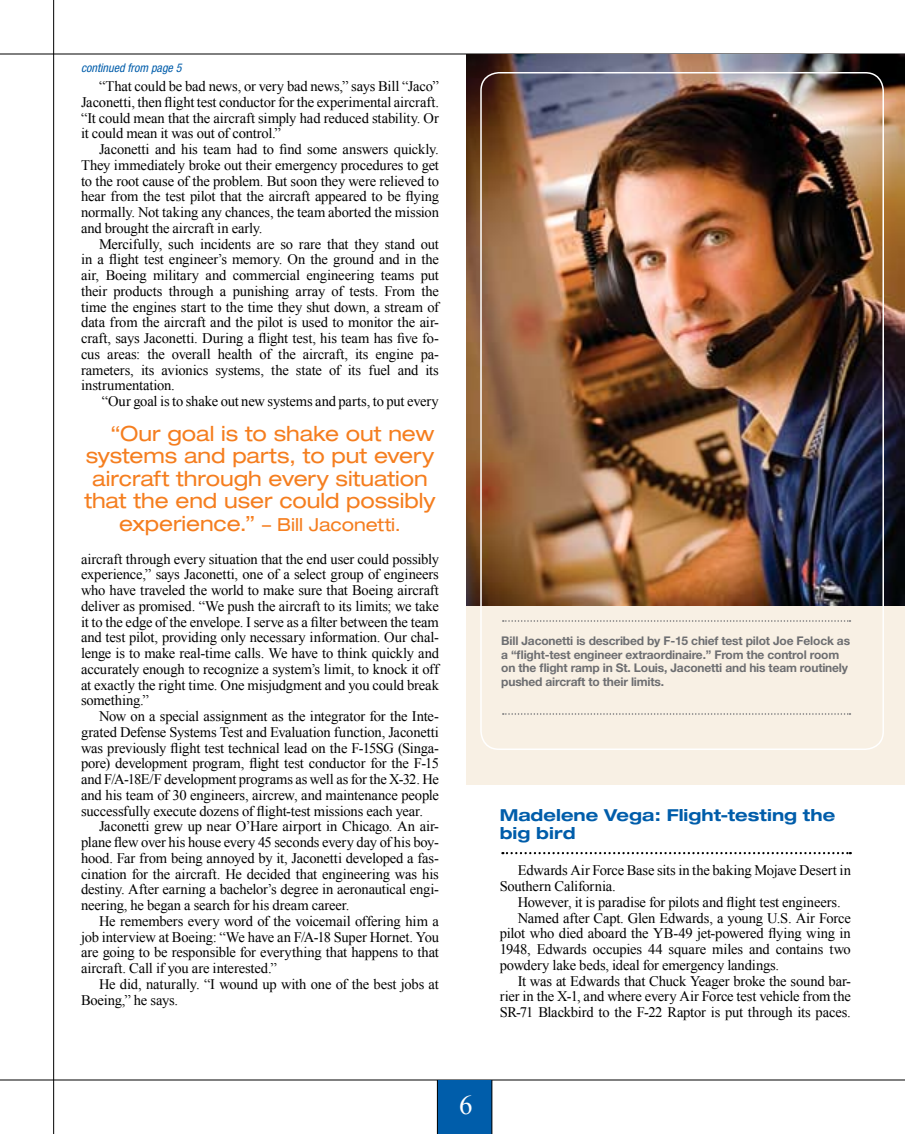
<style>
.page{position:relative;width:905px;height:1134px;background:#fff}
.page>*{position:absolute;margin:0;border:0;box-sizing:border-box;transform-origin:0 0}
.t1{font:27px "Times New Roman";color:#fff}
.t2{font:expanded 21px "Helvetica Neue";letter-spacing:-.005em;color:#f57e1f}
.t3{font:expanded 18px "Helvetica Neue";letter-spacing:-.005em;color:#f57e1f}
.t4{font:700 expanded 16.5px/18px "Helvetica Neue";color:#005daa}
.t5{font:14.55px/15.8px "Times New Roman";letter-spacing:-.015em;color:#000;text-align:justify}
.t6{font:700 12px/13.5px "Helvetica Neue";letter-spacing:-.015em;color:#6d6e71}
.t7{font:italic condensed 12px "Helvetica Neue";color:#005daa}
.s1{font-size:21px}
</style>
<div class="page">
<hr style="left:0;top:54px;width:904px;height:1px;background:#000">
<hr style="left:0;top:1080px;width:904px;height:1px;background:#000">
<hr style="left:53px;top:0;width:1px;height:1134px;background:#000">
<div style="left:466px;top:54px;width:438px;height:730px;background:#f8f0e4"></div>
<img style="left:466px;top:54px;width:438px;height:552px">
<div style="left:480px;top:72px;width:404px;height:678px;border:2px solid #fff;border-radius:18px"></div>
<svg style="left:502px;top:620px;width:348px;height:2px"></svg>
<svg style="left:502px;top:713px;width:348px;height:2px"></svg>
<svg style="left:502px;top:852px;width:348px;height:2px"></svg>
<div style="left:437px;top:1080px;width:54px;height:54px;background:#005daa"></div>
<hr style="left:437px;top:1080px;width:1px;height:54px;background:#000">
<hr style="left:491px;top:1080px;width:1px;height:54px;background:#000">
<p class="t7" style="left:81px;top:61px;width:102px">continued from page 5</p>
<p class="t5" style="left:81px;top:78px;width:359px;text-indent:18px">“That could be bad news, or very bad news,” says Bill “Jaco” Jaconetti, then flight test conductor for the experimental aircraft. “It could mean that the aircraft simply had reduced stability. Or it could mean it was out of control.”</p>
<p class="t5" style="left:81px;top:141px;width:359px;text-indent:18px">Jaconetti and his team had to find some answers quickly.<br>They immediately broke out their emergency procedures to get to the root cause of the problem. But soon they were relieved to hear from the test pilot that the aircraft appeared to be flying normally. Not taking any chances, the team aborted the mission and brought the aircraft in early.</p>
<p class="t5" style="left:81px;top:236px;width:359px;text-indent:18px">Mercifully, such incidents are so rare that they stand out in a flight test engineer’s memory. On the ground and in the air, Boeing military and commercial engineering teams put their products through a punishing array of tests. From the time the engines start to the time they shut down, a stream of data from the aircraft and the pilot is used to monitor the air&shy;craft, says Jaconetti. During a flight test, his team has five fo&shy;cus areas: the overall health of the aircraft, its engine pa&shy;rameters, its avionics systems, the state of its fuel and its instrumentation.</p>
<p class="t5" style="left:102px;top:393px;width:338px">“Our goal is to shake out new systems and parts, to put every</p>
<h2 class="t2" style="left:110px;top:421px;width:325px">“Our goal is to shake out new</h2>
<h2 class="t2" style="left:86px;top:443px;width:350px">systems and parts, to put every</h2>
<h2 class="t2" style="left:92px;top:466px;width:337px">aircraft through every situation</h2>
<h2 class="t2" style="left:84px;top:488px;width:352px">that the end user could possibly</h2>
<p class="t3" style="left:119px;top:514px;width:283px"><span class="s1">experience.”</span> – Bill Jaconetti.</p>
<p class="t5" style="left:81px;top:551px;width:359px">aircraft through every situation that the end user could possibly experience,” says Jaconetti, one of a select group of engineers who have traveled the world to make sure that Boeing aircraft deliver as promised. “We push the aircraft to its limits; we take it to the edge of the envelope. I serve as a filter between the team and test pilot, providing only necessary information. Our chal&shy;lenge is to make real-time calls. We have to think quickly and accurately enough to recognize a system’s limit, to knock it off at exactly the right time. One misjudgment and you could break something.”</p>
<p class="t5" style="left:81px;top:708px;width:359px;text-indent:18px">Now on a special assignment as the integrator for the Inte&shy;grated Defense Systems Test and Evaluation function, Jaconetti was previously flight test technical lead on the F-15SG (Singa&shy;pore) development program, flight test conductor for the F-15 and F/A-18E/F development programs as well as for the X-32. He and his team of 30 engineers, aircrew, and maintenance people successfully execute dozens of flight-test missions each year.</p>
<p class="t5" style="left:81px;top:818px;width:359px;text-indent:18px">Jaconetti grew up near O’Hare airport in Chicago. An air&shy;plane flew over his house every 45 seconds every day of his boy&shy;hood. Far from being annoyed by it, Jaconetti developed a fas&shy;cination for the aircraft. He decided that engineering was his destiny. After earning a bachelor’s degree in aeronautical engi&shy;neering, he began a search for his dream career.</p>
<p class="t5" style="left:81px;top:913px;width:359px;text-indent:18px">He remembers every word of the voicemail offering him a job interview at Boeing: “We have an F/A-18 Super Hornet. You are going to be responsible for everything that happens to that aircraft. Call if you are interested.”</p>
<p class="t5" style="left:81px;top:976px;width:359px;text-indent:18px">He did, naturally. “I wound up with one of the best jobs at<br>Boeing,” he says.</p>
<p class="t6" style="left:501px;top:634px;width:350px">Bill Jaconetti is described by F-15 chief test pilot Joe Felock as a “flight-test engineer extraordinaire.” From the control room on the flight ramp in St. Louis, Jaconetti and his team routinely pushed aircraft to their limits.</p>
<p class="t4" style="left:500px;top:806px;width:337px">Madelene Vega: Flight-testing the big bird</p>
<p class="t5" style="left:500px;top:863px;width:352px;text-indent:18px">Edwards Air Force Base sits in the baking Mojave Desert in<br>Southern California.</p>
<p class="t5" style="left:518px;top:894px;width:324px">However, it is paradise for pilots and flight test engineers.</p>
<p class="t5" style="left:518px;top:910px;width:334px">Named after Capt. Glen Edwards, a young U.S. Air Force</p>
<p class="t5" style="left:500px;top:926px;width:352px">pilot who died aboard the YB-49 jet-powered flying wing in</p>
<p class="t5" style="left:500px;top:941px;width:352px">1948, Edwards occupies 44 square miles and contains two</p>
<p class="t5" style="left:500px;top:957px;width:281px">powdery lake beds, ideal for emergency landings.</p>
<p class="t5" style="left:518px;top:973px;width:334px">It was at Edwards that Chuck Yeager broke the sound bar-</p>
<p class="t5" style="left:500px;top:989px;width:352px">rier in the X-1, and where every Air Force test vehicle from the</p>
<p class="t5" style="left:500px;top:1004px;width:352px">SR-71 Blackbird to the F-22 Raptor is put through its paces.</p>
<h1 class="t1" style="left:459px;top:1089px;width:15px">6</h1>
</div>
